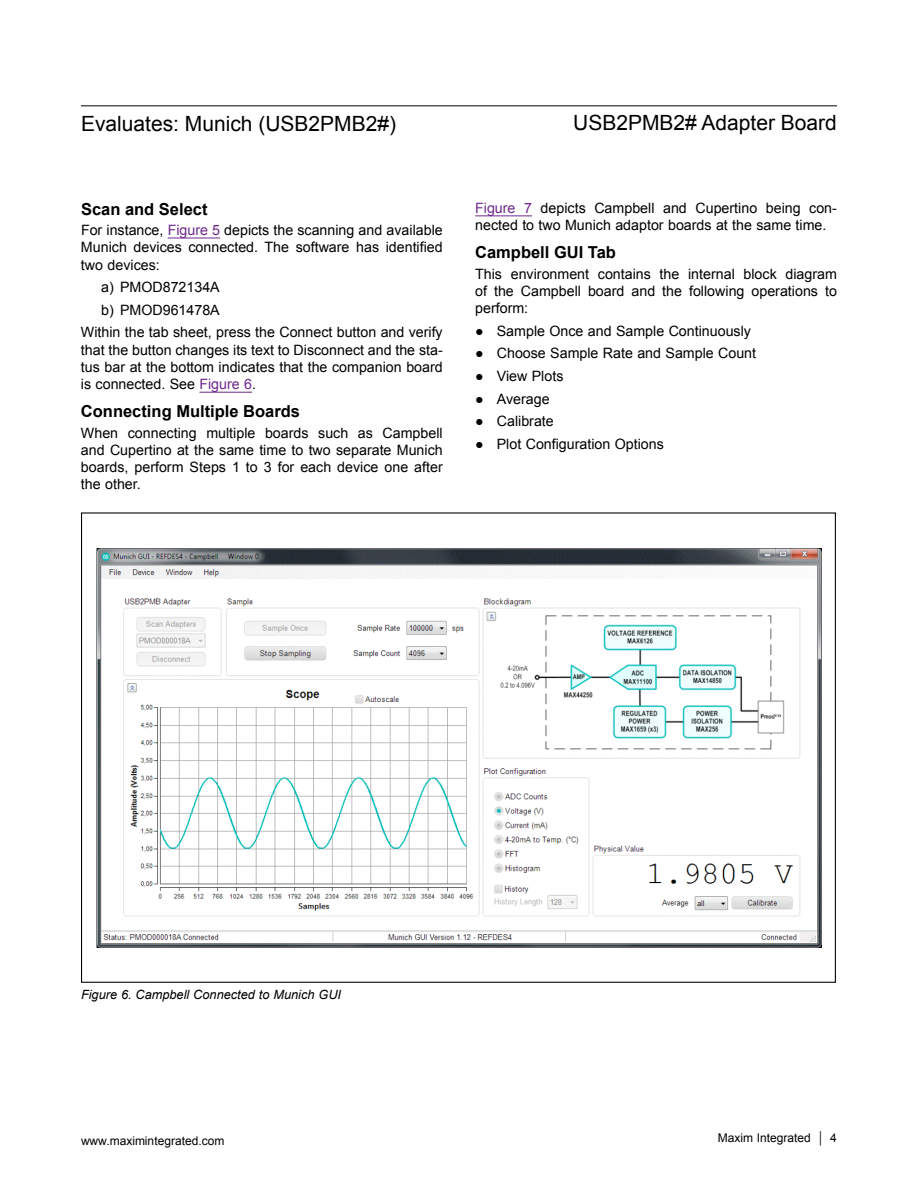
<style>
.page{position:relative;width:918px;height:1188px;background:#fff}
.page>*{position:absolute;margin:0;border:0;box-sizing:border-box;transform-origin:0 0}
.t1{font:21px "Arial";color:#000}
.t2{font:700 16.5px "Arial";color:#000}
.t3{font:14.25px/17.2px "Arial";color:#000;text-align:justify}
.t4{font:italic 12.75px "Arial";color:#000}
.t5{font:12px "Arial";color:#000}
.s1{color:#6e298d}
</style>
<div class="page">
<hr style="left:81px;top:105px;width:756px;height:1px;background:#000">
<hr style="left:168px;top:238px;width:52px;height:1px;background:#6e298d">
<hr style="left:199px;top:392px;width:53px;height:1px;background:#6e298d">
<hr style="left:475px;top:216px;width:57px;height:1px;background:#6e298d">
<img style="left:96px;top:548px;width:726px;height:400px">
<h1 class="t1" style="left:81px;top:115px;width:317px">Evaluates: Munich (USB2PMB2#)</h1>
<h1 class="t1" style="left:573px;top:114px;width:265px">USB2PMB2# Adapter Board</h1>
<p class="t2" style="left:81px;top:202px;width:128px">Scan and Select</p>
<p class="t3" style="left:81px;top:223px;width:363px">For instance, <span class="s1">Figure 5</span> depicts the scanning and available Munich devices connected. The software has identified two devices:</p>
<p class="t3" style="left:101px;top:280px;width:120px">a) PMOD872134A</p>
<p class="t3" style="left:101px;top:302px;width:120px">b) PMOD961478A</p>
<p class="t3" style="left:81px;top:325px;width:363px">Within the tab sheet, press the Connect button and verify</p>
<p class="t3" style="left:81px;top:342px;width:363px">that the button changes its text to Disconnect and the sta&shy;tus bar at the bottom indicates that the companion board is connected. See <span class="s1">Figure 6</span>.</p>
<p class="t2" style="left:81px;top:405px;width:221px">Connecting Multiple Boards</p>
<p class="t3" style="left:81px;top:425px;width:363px">When connecting multiple boards such as Campbell and Cupertino at the same time to two separate Munich boards, perform Steps 1 to 3 for each device one after the other.</p>
<p class="t3" style="left:475px;top:201px;width:363px"><span class="s1">Figure 7</span> depicts Campbell and Cupertino being con&shy;nected to two Munich adaptor boards at the same time.</p>
<p class="t2" style="left:475px;top:246px;width:142px">Campbell GUI Tab</p>
<p class="t3" style="left:475px;top:266px;width:363px">This environment contains the internal block diagram of the Campbell board and the following operations to perform:</p>
<p class="t3" style="left:475px;top:322px;width:277px">● Sample Once and Sample Continuously</p>
<p class="t3" style="left:475px;top:345px;width:283px">● Choose Sample Rate and Sample Count</p>
<p class="t3" style="left:475px;top:367px;width:90px">● View Plots</p>
<p class="t3" style="left:475px;top:390px;width:76px">● Average</p>
<p class="t3" style="left:475px;top:413px;width:80px">● Calibrate</p>
<p class="t3" style="left:475px;top:435px;width:190px">● Plot Configuration Options</p>
<p class="t4" style="left:81px;top:990px;width:262px">Figure 6. Campbell Connected to Munich GUI</p>
<p class="t5" style="left:81px;top:1136px;width:145px">www.maximintegrated.com</p>
<p class="t5" style="left:718px;top:1133px;width:121px">Maxim Integrated │ 4</p>
</div>
